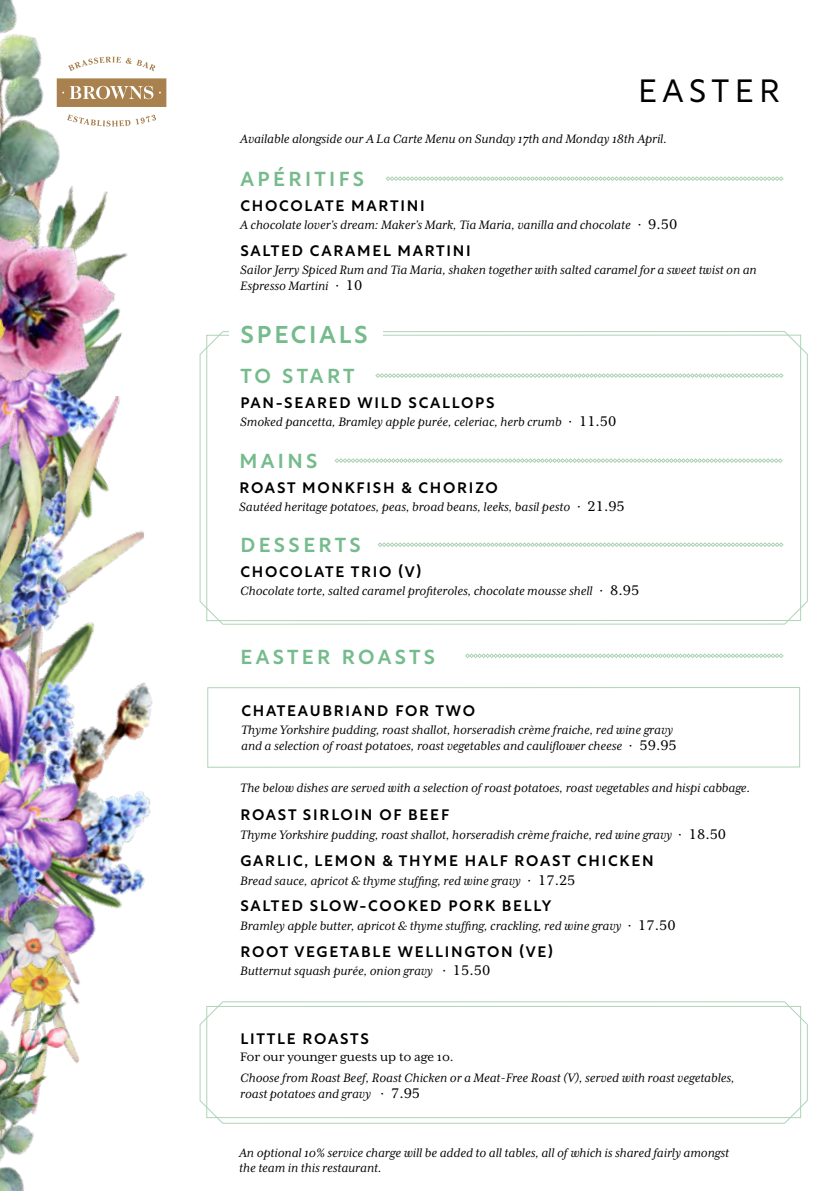
<style>
.page{position:relative;width:840px;height:1191px;background:#fff}
.page>*{position:absolute;margin:0;border:0;box-sizing:border-box;transform-origin:0 0}
.t1{font:300 32px "Rustica";letter-spacing:.17em;color:#000}
.t2{font:500 24px "Rustica";letter-spacing:.12em;color:#75bb8c}
.t3{font:500 20px "Rustica";letter-spacing:.17em;color:#75bb8c}
.t4{font:500 15px "Rustica";letter-spacing:.12em;color:#000}
.t5{font:italic 14px/16px "Mrs Eaves XL Serif OT";color:#000}
.t6{font:14px "Mrs Eaves XL Serif OT";color:#000}
.s1{font-style:normal;font-size:16px}
</style>
<div class="page">
<img style="left:0;top:0;width:167px;height:357px">
<img style="left:0;top:357px;width:301px;height:411px">
<img style="left:0;top:1003px;width:80px;height:188px">
<img style="left:0;top:708px;width:145px;height:295px">
<img style="left:9px;top:1142px;width:71px;height:49px">
<img style="left:0;top:960px;width:74px;height:160px">
<img style="left:7px;top:952px;width:67px;height:63px">
<img style="left:0;top:724px;width:163px;height:228px">
<img style="left:3px;top:912px;width:60px;height:65px">
<svg style="left:199px;top:331px;width:608px;height:294px"></svg>
<svg style="left:199px;top:1001px;width:608px;height:123px"></svg>
<div style="left:206px;top:1006px;width:594px;height:112px;border:1px solid #afd4b7"></div>
<svg style="left:57px;top:57px;width:109px;height:70px"></svg>
<svg style="left:375px;top:373px;width:408px;height:5px"></svg>
<svg style="left:334px;top:458px;width:448px;height:5px"></svg>
<svg style="left:377px;top:542px;width:406px;height:5px"></svg>
<svg style="left:465px;top:653px;width:318px;height:5px"></svg>
<svg style="left:385px;top:176px;width:398px;height:5px"></svg>
<div style="left:229px;top:317px;width:153px;height:35px;background:#fff"></div>
<div style="left:207px;top:687px;width:592px;height:80px;border:1px solid #afd4b7"></div>
<h1 class="t1" style="left:637px;top:63px;width:143px">EASTER</h1>
<p class="t5" style="left:240px;top:131px;width:428px">Available alongside our A La Carte Menu on Sunday 17th and Monday 18th April.</p>
<h3 class="t3" style="left:240px;top:161px;width:125px">APÉRITIFS</h3>
<p class="t4" style="left:240px;top:192px;width:186px">CHOCOLATE MARTINI</p>
<p class="t5" style="left:240px;top:217px;width:438px">A chocolate lover’s dream: Maker’s Mark, Tia Maria, vanilla and chocolate <span class="s1">· 9.50</span></p>
<p class="t4" style="left:240px;top:238px;width:232px">SALTED CARAMEL MARTINI</p>
<p class="t5" style="left:240px;top:262px;width:517px">Sailor Jerry Spiced Rum and Tia Maria, shaken together with salted caramel for a sweet twist on an<br>Espresso Martini <span class="s1">· 10</span></p>
<h2 class="t2" style="left:240px;top:314px;width:129px">SPECIALS</h2>
<h3 class="t3" style="left:240px;top:358px;width:116px">TO START</h3>
<p class="t4" style="left:240px;top:389px;width:255px">PAN-SEARED WILD SCALLOPS</p>
<p class="t5" style="left:240px;top:414px;width:377px">Smoked pancetta, Bramley apple purée, celeriac, herb crumb <span class="s1">· 11.50</span></p>
<h3 class="t3" style="left:239px;top:443px;width:79px">MAINS</h3>
<p class="t4" style="left:239px;top:474px;width:260px">ROAST MONKFISH &amp; CHORIZO</p>
<p class="t5" style="left:239px;top:499px;width:387px">Sautéed heritage potatoes, peas, broad beans, leeks, basil pesto <span class="s1">· 21.95</span></p>
<h3 class="t3" style="left:240px;top:527px;width:122px">DESSERTS</h3>
<p class="t4" style="left:240px;top:558px;width:182px">CHOCOLATE TRIO (V)</p>
<p class="t5" style="left:240px;top:583px;width:400px">Chocolate torte, salted caramel profiteroles, chocolate mousse shell <span class="s1">· 8.95</span></p>
<h3 class="t3" style="left:240px;top:639px;width:196px">EASTER ROASTS</h3>
<p class="t4" style="left:241px;top:697px;width:235px">CHATEAUBRIAND FOR TWO</p>
<p class="t5" style="left:241px;top:721px;width:437px">Thyme Yorkshire pudding, roast shallot, horseradish crème fraiche, red wine gravy and a selection of roast potatoes, roast vegetables and cauliflower cheese <span class="s1">· 59.95</span></p>
<p class="t5" style="left:240px;top:780px;width:511px">The below dishes are served with a selection of roast potatoes, roast vegetables and hispi cabbage.</p>
<p class="t4" style="left:240px;top:802px;width:210px">ROAST SIRLOIN OF BEEF</p>
<p class="t5" style="left:240px;top:827px;width:487px">Thyme Yorkshire pudding, roast shallot, horseradish crème fraiche, red wine gravy <span class="s1">· 18.50</span></p>
<p class="t4" style="left:240px;top:847px;width:414px">GARLIC, LEMON &amp; THYME HALF ROAST CHICKEN</p>
<p class="t5" style="left:240px;top:872px;width:336px">Bread sauce, apricot &amp; thyme stuffing, red wine gravy <span class="s1">· 17.25</span></p>
<p class="t4" style="left:240px;top:893px;width:312px">SALTED SLOW-COOKED PORK BELLY</p>
<p class="t5" style="left:240px;top:918px;width:436px">Bramley apple butter, apricot &amp; thyme stuffing, crackling, red wine gravy <span class="s1">· 17.50</span></p>
<p class="t4" style="left:240px;top:938px;width:314px">ROOT VEGETABLE WELLINGTON (VE)</p>
<p class="t5" style="left:240px;top:963px;width:251px">Butternut squash purée, onion gravy <span class="s1">· 15.50</span></p>
<p class="t4" style="left:240px;top:1025px;width:130px">LITTLE ROASTS</p>
<p class="t6" style="left:240px;top:1049px;width:215px">For our younger guests up to age 10.</p>
<p class="t5" style="left:240px;top:1070px;width:495px">Choose from Roast Beef, Roast Chicken or a Meat-Free Roast (V), served with roast vegetables, roast potatoes and gravy <span class="s1">· 7.95</span></p>
<p class="t5" style="left:239px;top:1145px;width:491px;line-height:15px">An optional 10% service charge will be added to all tables, all of which is shared fairly amongst the team in this restaurant.</p>
</div>
